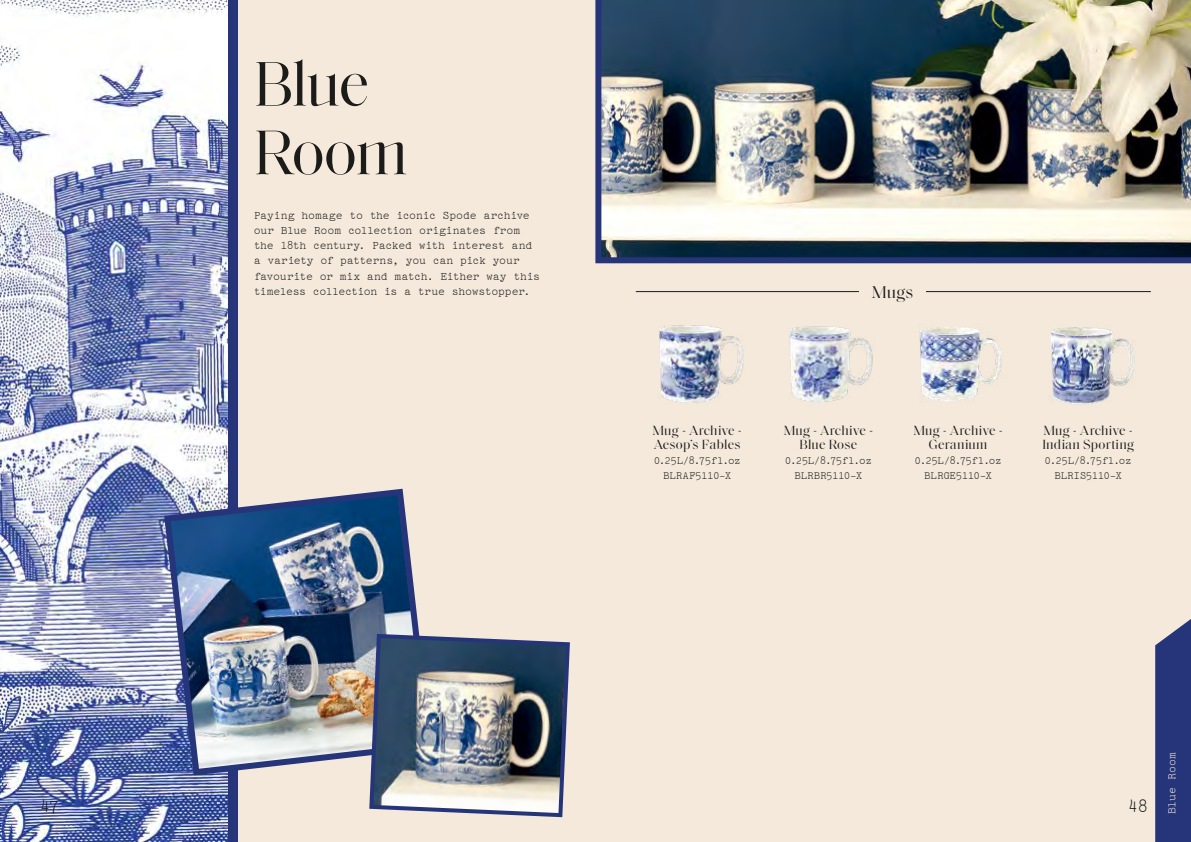
<style>
.page{position:relative;width:1191px;height:842px;background:#f4e9db}
.page>*{position:absolute;margin:0;border:0;box-sizing:border-box;transform-origin:0 0}
.t1{font:64px/68.6px "Saol Display";letter-spacing:-.03em;color:#1b1b1a}
.t2{font:18px "Pica 10 Pitch BT";color:#1b1b1a}
.t3{font:17.3px "Saol Display";color:#1b1b1a}
.t4{font:13.5px/14.5px "Saol Display";letter-spacing:.02em;color:#1b1b1a}
.t5{font:11.5px/15.3px "Pica 10 Pitch BT";letter-spacing:-.025em;color:#1b1b1a}
.t6{font:11.5px "Pica 10 Pitch BT";letter-spacing:-.005em;color:#f4e9db}
.t7{font:10.9px/14.5px "Pica 10 Pitch BT";letter-spacing:-.035em;color:#1b1b1a;text-align:center}
</style>
<div class="page">
<div style="left:140px;top:0;width:98px;height:842px;background:#263579"></div>
<img style="left:0;top:0;width:227px;height:842px">
<img style="left:161px;top:485px;width:258px;height:294px">
<img style="left:367px;top:632px;width:203px;height:186px">
<svg style="left:1155px;top:619px;width:36px;height:223px;background:#34417f"></svg>
<hr style="left:636px;top:291px;width:514px;height:1px;background:#1b1b1a">
<div style="left:859px;top:280px;width:66px;height:23px;background:#f4e9db"></div>
<img style="left:659px;top:325px;width:85px;height:78px">
<img style="left:1050px;top:327px;width:85px;height:78px">
<img style="left:789px;top:326px;width:84px;height:76px">
<img style="left:919px;top:327px;width:83px;height:75px">
<img style="left:595px;top:0;width:596px;height:263px">
<h1 class="t1" style="left:254px;top:45px;width:156px">Blue<br>Room</h1>
<p class="t5" style="left:254px;top:207px;width:288px">Paying homage to the iconic Spode archive our Blue Room collection originates from the 18th century. Packed with interest and a variety of patterns, you can pick your favourite or mix and match. Either way this timeless collection is a true showstopper.</p>
<h3 class="t3" style="left:871px;top:280px;width:43px">Mugs</h3>
<p class="t4" style="left:652px;top:422px;width:91px">Mug - Archive -<br>Aesop’s Fables</p>
<p class="t7" style="left:653px;top:453px;width:89px">0.25L/8.75fl.oz<br>BLRAF5110-X</p>
<p class="t4" style="left:783px;top:422px;width:91px;text-align:center">Mug - Archive -<br>Blue Rose</p>
<p class="t7" style="left:785px;top:453px;width:89px">0.25L/8.75fl.oz<br>BLRBR5110-X</p>
<p class="t4" style="left:913px;top:422px;width:91px;text-align:center">Mug - Archive -<br>Geranium</p>
<p class="t7" style="left:914px;top:453px;width:89px">0.25L/8.75fl.oz<br>BLRGE5110-X</p>
<p class="t4" style="left:1042px;top:422px;width:93px">Mug - Archive -<br>Indian Sporting</p>
<p class="t7" style="left:1044px;top:453px;width:89px">0.25L/8.75fl.oz<br>BLRIS5110-X</p>
<h2 class="t2" style="left:39px;top:796px;width:21px">47</h2>
<h2 class="t2" style="left:1127px;top:796px;width:22px">48</h2>
<p class="t6" style="left:1165px;top:814px;width:64px;rotate:-90deg">Blue Room</p>
</div>
